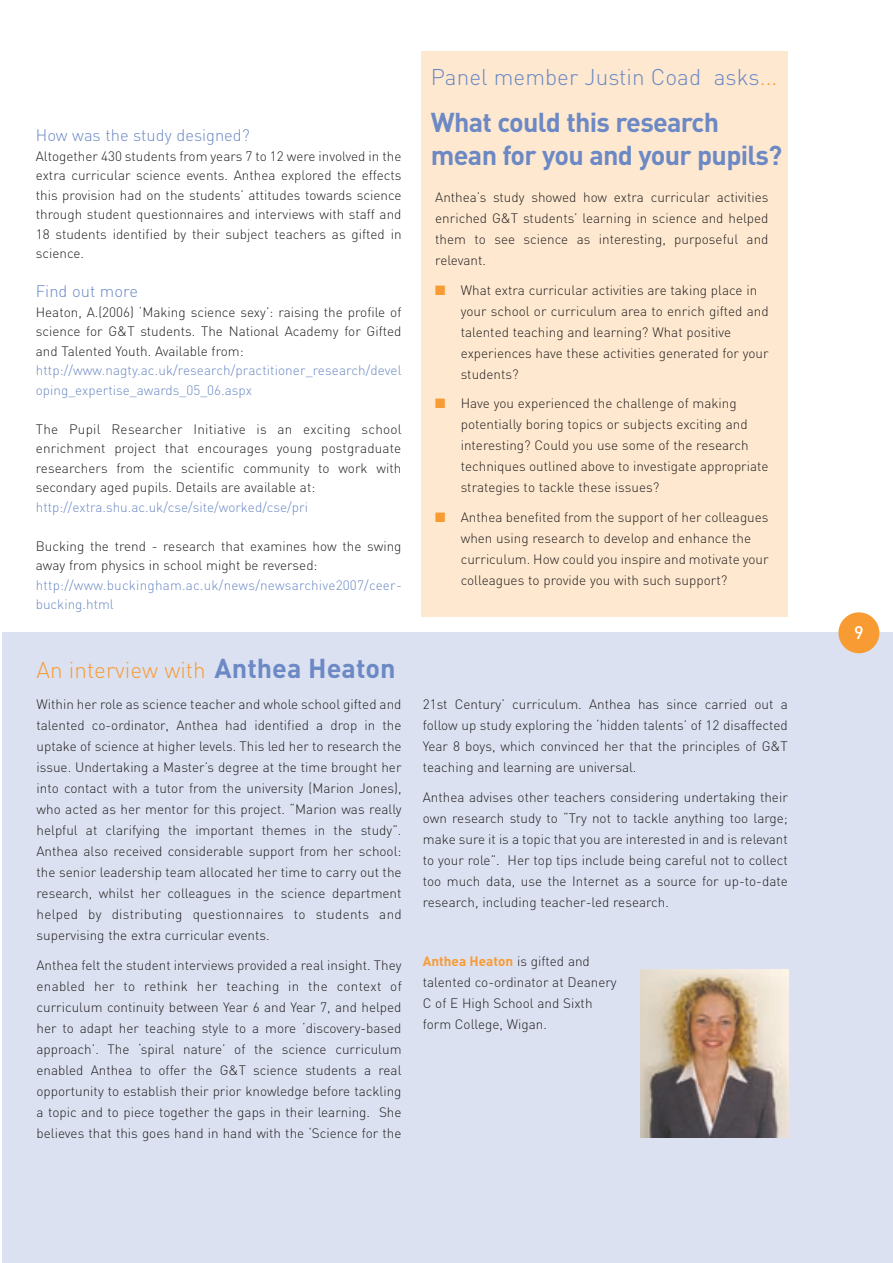
<style>
.page{position:relative;width:893px;height:1263px;background:#fff}
.page>*{position:absolute;margin:0;border:0;box-sizing:border-box;transform-origin:0 0}
.t1{font:700 27px/33px "DIN";letter-spacing:-.025em;color:#6c89c5}
.t2{font:300 22.5px "DIN";color:#6c89c5}
.t3{font:300 22.5px "DIN";color:#f89b33}
.t4{font:500 18px "DIN";color:#fff}
.t5{font:300 16.5px "DIN";color:#6c89c5}
.t6{font:300 13.5px/21px "DIN";color:#231f20;text-align:justify}
.t7{font:300 13.5px/19.5px "DIN";letter-spacing:.005em;color:#6c89c5}
.s1{font-weight:700;font-size:27px;color:#6c89c5}
.s2{color:#f89b33}
.s3{font-weight:700;color:#f89b33}
</style>
<div class="page">
<div style="left:421px;top:51px;width:367px;height:566px;background:#fee8cf"></div>
<div style="left:3px;top:632px;width:890px;height:631px;background:#dbe1f1"></div>
<img style="left:641px;top:969px;width:147px;height:168px">
<div style="left:838px;top:612px;width:41px;height:41px;background:#f89b33;border-radius:50%"></div>
<p class="t5" style="left:36px;top:130px;width:216px">How was the study designed?</p>
<p class="t6" style="left:36px;top:148px;width:367px;line-height:19.5px">Altogether 430 students from years 7 to 12 were involved in the extra curricular science events. Anthea explored the effects this provision had on the students’ attitudes towards science through student questionnaires and interviews with staff and 18 students identified by their subject teachers as gifted in science.</p>
<p class="t5" style="left:36px;top:286px;width:104px">Find out more</p>
<p class="t6" style="left:36px;top:304px;width:367px;line-height:19.5px">Heaton, A.(2006) ‘Making science sexy’: raising the profile of science for G&amp;T students. The National Academy for Gifted and Talented Youth. Available from:</p>
<p class="t7" style="left:36px;top:362px;width:367px">http://www.nagty.ac.uk/research/practitioner_research/devel oping_expertise_awards_05_06.aspx</p>
<p class="t6" style="left:36px;top:421px;width:368px;line-height:19.5px">The Pupil Researcher Initiative is an exciting school enrichment project that encourages young postgraduate researchers from the scientific community to work with secondary aged pupils. Details are available at:</p>
<p class="t7" style="left:36px;top:499px;width:274px">http://extra.shu.ac.uk/cse/site/worked/cse/pri</p>
<p class="t6" style="left:36px;top:538px;width:367px;line-height:19.5px">Bucking the trend - research that examines how the swing away from physics in school might be reversed:</p>
<p class="t7" style="left:36px;top:577px;width:367px">http://www.buckingham.ac.uk/news/newsarchive2007/ceer&shy;bucking.html</p>
<h2 class="t3" style="left:37px;top:662px;width:361px">An interview with <span class="s1">Anthea Heaton</span></h2>
<p class="t6" style="left:37px;top:695px;width:367px">Within her role as science teacher and whole school gifted and talented co-ordinator, Anthea had identified a drop in the uptake of science at higher levels. This led her to research the issue. Undertaking a Master’s degree at the time brought her into contact with a tutor from the university (Marion Jones), who acted as her mentor for this project. “Marion was really helpful at clarifying the important themes in the study”.<br>Anthea also received considerable support from her school: the senior leadership team allocated her time to carry out the research, whilst her colleagues in the science department helped by distributing questionnaires to students and supervising the extra curricular events.</p>
<p class="t6" style="left:37px;top:956px;width:367px">Anthea felt the student interviews provided a real insight. They enabled her to rethink her teaching in the context of curriculum continuity between Year 6 and Year 7, and helped her to adapt her teaching style to a more ‘discovery-based approach’. The ‘spiral nature’ of the science curriculum enabled Anthea to offer the G&amp;T science students a real opportunity to establish their prior knowledge before tackling a topic and to piece together the gaps in their learning. She believes that this goes hand in hand with the ‘Science for the</p>
<h2 class="t2" style="left:431px;top:69px;width:348px">Panel member Justin Coad asks<span class="s2">...</span></h2>
<h1 class="t1" style="left:431px;top:109px;width:353px">What could this research mean for you and your pupils?</h1>
<p class="t6" style="left:435px;top:188px;width:335px">Anthea’s study showed how extra curricular activities enriched G&amp;T students’ learning in science and helped them to see science as interesting, purposeful and relevant.</p>
<p class="t6" style="left:461px;top:281px;width:309px;text-align:left;text-indent:-26px"><span class="s2">■</span> What extra curricular activities are taking place in your school or curriculum area to enrich gifted and talented teaching and learning? What positive experiences have these activities generated for your students?</p>
<p class="t6" style="left:461px;top:394px;width:309px;text-align:left;text-indent:-26px"><span class="s2">■</span> Have you experienced the challenge of making potentially boring topics or subjects exciting and interesting? Could you use some of the research techniques outlined above to investigate appropriate strategies to tackle these issues?</p>
<p class="t6" style="left:461px;top:508px;width:309px;text-align:left;text-indent:-26px"><span class="s2">■</span> Anthea benefited from the support of her colleagues when using research to develop and enhance the curriculum. How could you inspire and motivate your colleagues to provide you with such support?</p>
<p class="t6" style="left:423px;top:695px;width:367px">21st Century’ curriculum. Anthea has since carried out a follow up study exploring the ‘hidden talents’ of 12 disaffected Year 8 boys, which convinced her that the principles of G&amp;T teaching and learning are universal.</p>
<p class="t6" style="left:423px;top:788px;width:367px">Anthea advises other teachers considering undertaking their own research study to “Try not to tackle anything too large; make sure it is a topic that you are interested in and is relevant to your role”. Her top tips include being careful not to collect too much data, use the Internet as a source for up-to-date research, including teacher-led research.</p>
<p class="t6" style="left:423px;top:952px;width:195px;text-align:left"><span class="s3">Anthea Heaton</span> is gifted and talented co-ordinator at Deanery<br>C of E High School and Sixth form College, Wigan.</p>
<h3 class="t4" style="left:854px;top:626px;width:11px">9</h3>
</div>
